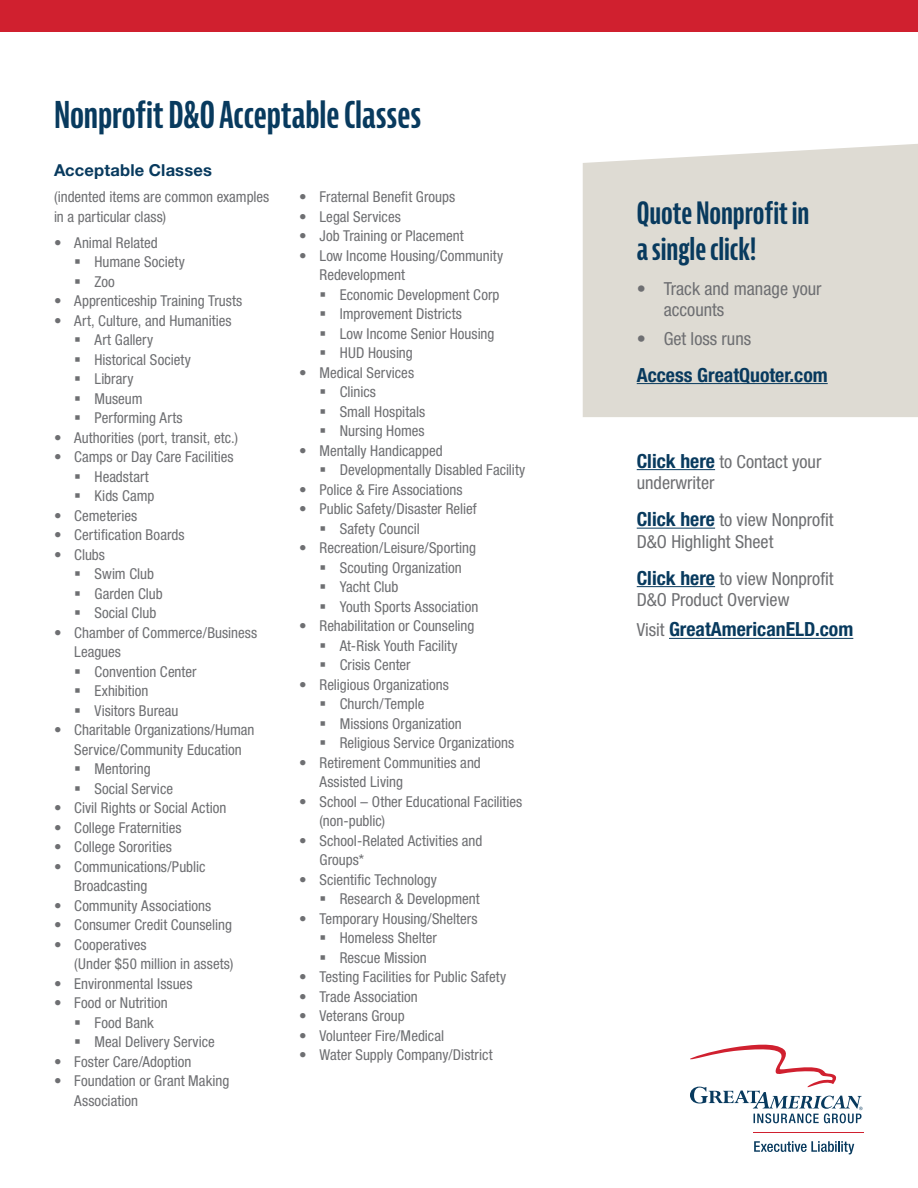
<style>
.page{position:relative;width:918px;height:1188px;background:#fff}
.page>*{position:absolute;margin:0;border:0;box-sizing:border-box;transform-origin:0 0}
.t1{font:700 extra-condensed 36px "Bernina Sans";letter-spacing:-.005em;color:#083a5e}
.t2{font:700 extra-condensed 30px/36px "Bernina Sans";letter-spacing:-.005em;color:#083a5e}
.t3{font:700 condensed 19.5px "Helvetica Neue LT Std";color:#083a5e}
.t4{font:condensed 18px/21.6px "Helvetica Neue LT Std";color:#6e6f72}
.t5{font:700 16.5px "Helvetica Neue LT Std";letter-spacing:.01em;color:#083a5e}
.t6{font:condensed 15px/19.5px "Helvetica Neue LT Std";color:#6e6f72}
.s1{font-weight:700;font-size:19.5px;color:#083a5e}
.s2{font-weight:400;font-size:18px;color:#6e6f72}
</style>
<div class="page">
<div style="left:583px;top:144px;width:335px;height:273px;background:#dedbd3"></div>
<hr style="left:637px;top:383px;width:191px;height:1px;background:#083a5e">
<hr style="left:637px;top:469px;width:78px;height:1px;background:#083a5e">
<hr style="left:637px;top:528px;width:78px;height:1px;background:#083a5e">
<hr style="left:637px;top:586px;width:78px;height:1px;background:#083a5e">
<hr style="left:669px;top:638px;width:184px;height:1px;background:#083a5e">
<div style="left:0;top:0;width:918px;height:31px;background:#d0202f"></div>
<svg style="left:690px;top:1044px;width:173px;height:79px"></svg>
<svg style="left:754px;top:1141px;width:100px;height:13px"></svg>
<hr style="left:753px;top:1132px;width:111px;height:1px;background:#d0202f">
<h1 class="t1" style="left:54px;top:94px;width:369px">Nonprofit D&amp;O Acceptable Classes</h1>
<p class="t5" style="left:54px;top:160px;width:159px">Acceptable Classes</p>
<p class="t6" style="left:54px;top:187px;width:217px">(indented items are common examples in a particular class)</p>
<p class="t6" style="left:94px;top:233px;width:92px;text-indent:-40px">• Animal Related<br>Humane Society<br>Zoo</p>
<p class="t6" style="left:54px;top:291px;width:190px">• Apprenticeship Training Trusts</p>
<p class="t6" style="left:94px;top:311px;width:139px;text-indent:-40px">• Art, Culture, and Humanities<br>Art Gallery<br>Historical Society<br>Library<br>Museum<br>Performing Arts</p>
<p class="t6" style="left:54px;top:428px;width:185px">• Authorities (port, transit, etc.)</p>
<p class="t6" style="left:94px;top:447px;width:141px;text-indent:-40px">• Camps or Day Care Facilities<br>Headstart<br>Kids Camp</p>
<p class="t6" style="left:54px;top:506px;width:85px">• Cemeteries</p>
<p class="t6" style="left:54px;top:525px;width:132px">• Certification Boards</p>
<p class="t6" style="left:94px;top:545px;width:70px;text-indent:-40px">• Clubs<br>Swim Club<br>Garden Club<br>Social Club</p>
<p class="t6" style="left:54px;top:623px;width:205px">• Chamber of Commerce/Business</p>
<p class="t6" style="left:74px;top:642px;width:48px">Leagues</p>
<p class="t6" style="left:94px;top:662px;width:104px">Convention Center</p>
<p class="t6" style="left:94px;top:681px;width:56px">Exhibition</p>
<p class="t6" style="left:94px;top:701px;width:85px">Visitors Bureau</p>
<p class="t6" style="left:54px;top:720px;width:202px">• Charitable Organizations/Human</p>
<p class="t6" style="left:74px;top:740px;width:169px">Service/Community Education</p>
<p class="t6" style="left:94px;top:759px;width:58px">Mentoring</p>
<p class="t6" style="left:94px;top:779px;width:80px">Social Service</p>
<p class="t6" style="left:54px;top:798px;width:174px">• Civil Rights or Social Action</p>
<p class="t6" style="left:54px;top:818px;width:129px">• College Fraternities</p>
<p class="t6" style="left:54px;top:837px;width:119px">• College Sororities</p>
<p class="t6" style="left:74px;top:857px;width:133px;text-indent:-20px">• Communications/Public<br>Broadcasting</p>
<p class="t6" style="left:54px;top:896px;width:159px">• Community Associations</p>
<p class="t6" style="left:54px;top:915px;width:179px">• Consumer Credit Counseling</p>
<p class="t6" style="left:74px;top:935px;width:161px;text-indent:-20px">• Cooperatives<br>(Under $50 million in assets)</p>
<p class="t6" style="left:54px;top:974px;width:140px">• Environmental Issues</p>
<p class="t6" style="left:94px;top:993px;width:122px;text-indent:-40px">• Food or Nutrition<br>Food Bank<br>Meal Delivery Service</p>
<p class="t6" style="left:54px;top:1052px;width:139px">• Foster Care/Adoption</p>
<p class="t6" style="left:74px;top:1071px;width:157px;text-indent:-20px">• Foundation or Grant Making<br>Association</p>
<p class="t6" style="left:299px;top:187px;width:158px">• Fraternal Benefit Groups</p>
<p class="t6" style="left:299px;top:207px;width:103px">• Legal Services</p>
<p class="t6" style="left:299px;top:226px;width:166px">• Job Training or Placement</p>
<p class="t6" style="left:320px;top:246px;width:185px;text-indent:-20px">• Low Income Housing/Community<br>Redevelopment</p>
<p class="t6" style="left:340px;top:285px;width:161px">Economic Development Corp<br>Improvement Districts<br>Low Income Senior Housing<br>HUD Housing</p>
<p class="t6" style="left:340px;top:363px;width:87px;text-indent:-40px">• Medical Services<br>Clinics<br>Small Hospitals<br>Nursing Homes</p>
<p class="t6" style="left:340px;top:441px;width:187px;text-indent:-40px">• Mentally Handicapped<br>Developmentally Disabled Facility</p>
<p class="t6" style="left:299px;top:480px;width:165px">• Police &amp; Fire Associations</p>
<p class="t6" style="left:340px;top:499px;width:138px;text-indent:-40px">• Public Safety/Disaster Relief<br>Safety Council</p>
<p class="t6" style="left:340px;top:538px;width:140px;text-indent:-40px">• Recreation/Leisure/Sporting<br>Scouting Organization<br>Yacht Club<br>Youth Sports Association</p>
<p class="t6" style="left:340px;top:616px;width:136px;text-indent:-40px">• Rehabilitation or Counseling<br>At-Risk Youth Facility<br>Crisis Center</p>
<p class="t6" style="left:340px;top:675px;width:176px;text-indent:-40px">• Religious Organizations<br>Church/Temple<br>Missions Organization<br>Religious Service Organizations</p>
<p class="t6" style="left:320px;top:753px;width:163px;text-indent:-20px">• Retirement Communities and<br>Assisted Living</p>
<p class="t6" style="left:320px;top:792px;width:204px;text-indent:-20px">• School – Other Educational Facilities (non-public)</p>
<p class="t6" style="left:320px;top:831px;width:164px;text-indent:-20px">• School-Related Activities and<br>Groups*</p>
<p class="t6" style="left:340px;top:870px;width:141px;text-indent:-40px">• Scientific Technology<br>Research &amp; Development</p>
<p class="t6" style="left:340px;top:909px;width:139px;text-indent:-40px">• Temporary Housing/Shelters<br>Homeless Shelter<br>Rescue Mission</p>
<p class="t6" style="left:299px;top:967px;width:209px">• Testing Facilities for Public Safety</p>
<p class="t6" style="left:299px;top:987px;width:120px">• Trade Association</p>
<p class="t6" style="left:299px;top:1006px;width:107px">• Veterans Group</p>
<p class="t6" style="left:299px;top:1026px;width:146px">• Volunteer Fire/Medical</p>
<p class="t6" style="left:299px;top:1045px;width:195px">• Water Supply Company/District</p>
<h2 class="t2" style="left:637px;top:196px;width:174px">Quote Nonprofit in a single click!</h2>
<p class="t4" style="left:664px;top:278px;width:159px;text-indent:-27px">• Track and manage your accounts</p>
<p class="t4" style="left:637px;top:327px;width:116px">• Get loss runs</p>
<h3 class="t3" style="left:637px;top:363px;width:192px">Access GreatQuoter.com</h3>
<p class="t4" style="left:637px;top:450px;width:186px"><span class="s1">Click here</span> to Contact your underwriter</p>
<p class="t4" style="left:637px;top:509px;width:198px"><span class="s1">Click here</span> to view Nonprofit<br>D&amp;O Highlight Sheet</p>
<p class="t4" style="left:637px;top:567px;width:198px"><span class="s1">Click here</span> to view Nonprofit<br>D&amp;O Product Overview</p>
<h3 class="t3" style="left:637px;top:618px;width:218px"><span class="s2">Visit</span> GreatAmericanELD.com</h3>
</div>
